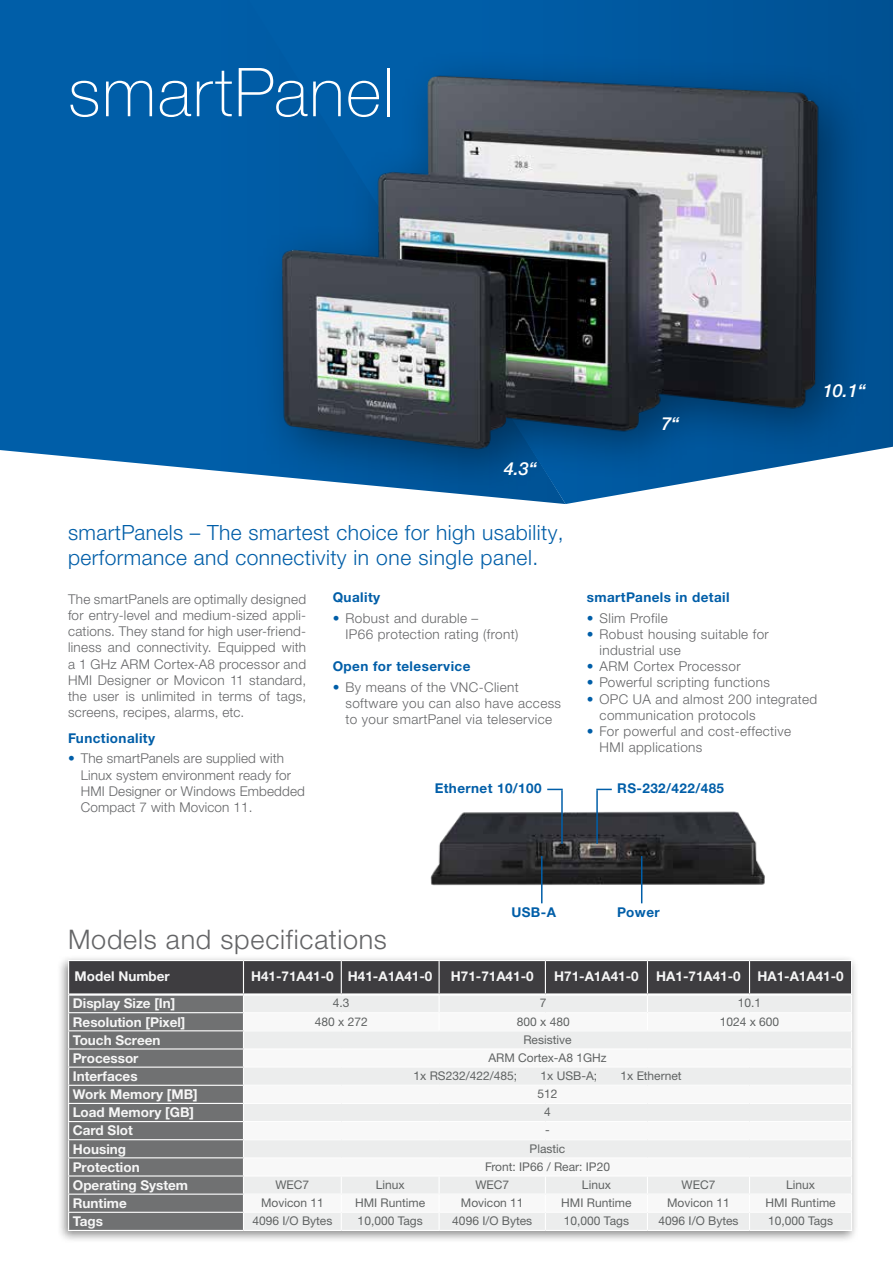
<style>
.page{position:relative;width:893px;height:1263px;background:#fff}
.page>*{position:absolute;margin:0;border:0;box-sizing:border-box;transform-origin:0 0}
.t1{font:100 67.5px "Helvetica Neue LTW1 G";letter-spacing:.025em;color:#fff}
.t2{font:300 27px "Helvetica Neue LTW1 G";letter-spacing:.025em;color:#646567}
.t3{font:300 21px/25.2px "Helvetica Neue LTW1 G";letter-spacing:.02em;color:#005ea8}
.t4{font:italic 500 18px "Helvetica Neue LTW1 G";color:#fff}
.t5{font:300 13.5px/16.2px "Helvetica Neue LTW1 G";letter-spacing:.03em;color:#646567}
.t6{font:700 13.5px "Helvetica Neue LTW1 G";color:#f6f6f6}
.t7{font:300 13.5px/16.2px "Helvetica Neue LTW1 G";letter-spacing:.01em;color:#646567}
.t8{font:700 13.5px "Helvetica Neue LTW1 G";letter-spacing:.03em;color:#005ea8}
.t9{font:12px "Helvetica Neue LTW1 G";color:#606363}
.s1{color:#005ea8}
</style>
<div class="page">
<div style="left:0;top:0;width:249px;height:474px;background:#005ea8"></div>
<svg style="left:249px;top:0;width:644px;height:504px;background:#1465a6"></svg>
<div style="left:252px;top:47px;width:620px;height:453px;background:#000;opacity:.4"></div>
<img style="left:266px;top:52px;width:600px;height:401px">
<img style="left:430px;top:811px;width:335px;height:78px">
<hr style="left:641px;top:856px;width:1px;height:47px;background:#005ea8">
<hr style="left:541px;top:856px;width:1px;height:47px;background:#005ea8">
<hr style="left:596px;top:790px;width:2px;height:54px;background:#005ea8">
<hr style="left:561px;top:790px;width:2px;height:54px;background:#005ea8">
<svg style="left:596px;top:789px;width:16px;height:1px"></svg>
<svg style="left:547px;top:789px;width:16px;height:1px"></svg>
<div style="left:57px;top:954px;width:802px;height:290px;background:#000;opacity:.45"></div>
<hr style="left:68px;top:1230px;width:175px;height:1px;background:#fff">
<hr style="left:243px;top:1230px;width:98px;height:1px;background:#fff">
<hr style="left:341px;top:1230px;width:98px;height:1px;background:#fff">
<hr style="left:439px;top:1230px;width:106px;height:1px;background:#fff">
<hr style="left:545px;top:1230px;width:102px;height:1px;background:#fff">
<hr style="left:647px;top:1230px;width:102px;height:1px;background:#fff">
<hr style="left:749px;top:1230px;width:103px;height:1px;background:#fff">
<svg style="left:68px;top:960px;width:784px;height:270px"></svg>
<hr style="left:647px;top:1030px;width:102px;height:1px;background:#fff">
<hr style="left:749px;top:1030px;width:103px;height:1px;background:#fff">
<h1 class="t1" style="left:68px;top:52px;width:328px">smartPanel</h1>
<h3 class="t4" style="left:504px;top:458px;width:35px">4.3“</h3>
<h3 class="t4" style="left:661px;top:412px;width:19px">7“</h3>
<h3 class="t4" style="left:823px;top:380px;width:45px">10.1“</h3>
<h3 class="t3" style="left:68px;top:520px;width:497px">smartPanels – The smartest choice for high usability, performance and connectivity in one single panel.</h3>
<p class="t5" style="left:68px;top:591px;width:240px;text-align:justify">The smartPanels are optimally designed for entry-level and medium-sized appli&shy;cations. They stand for high user-friend&shy;liness and connectivity. Equipped with a 1 GHz ARM Cortex-A8 processor and HMI Designer or Movicon 11 standard, the user is unlimited in terms of tags, screens, recipes, alarms, etc.</p>
<p class="t8" style="left:68px;top:730px;width:89px">Functionality</p>
<p class="t7" style="left:81px;top:750px;width:226px;text-indent:-13px"><span class="s1">•</span> The smartPanels are supplied with<br>Linux system environment ready for<br>HMI Designer or Windows Embedded<br>Compact 7 with Movicon 11.</p>
<p class="t8" style="left:333px;top:589px;width:49px">Quality</p>
<p class="t5" style="left:345px;top:610px;width:174px;text-indent:-13px"><span class="s1">•</span> Robust and durable –<br>IP66 protection rating (front)</p>
<p class="t8" style="left:333px;top:658px;width:139px">Open for teleservice</p>
<p class="t5" style="left:345px;top:679px;width:217px;text-indent:-13px"><span class="s1">•</span> By means of the VNC-Client software you can also have access to your smartPanel via teleservice</p>
<p class="t8" style="left:587px;top:589px;width:144px">smartPanels in detail</p>
<p class="t5" style="left:587px;top:610px;width:83px"><span class="s1">•</span> Slim Profile</p>
<p class="t5" style="left:600px;top:626px;width:171px;text-indent:-13px"><span class="s1">•</span> Robust housing suitable for industrial use</p>
<p class="t5" style="left:587px;top:658px;width:155px"><span class="s1">•</span> ARM Cortex Processor</p>
<p class="t5" style="left:587px;top:674px;width:185px"><span class="s1">•</span> Powerful scripting functions</p>
<p class="t5" style="left:600px;top:691px;width:219px;text-indent:-13px"><span class="s1">•</span> OPC UA and almost 200 integrated communication protocols</p>
<p class="t5" style="left:600px;top:723px;width:193px;text-indent:-13px"><span class="s1">•</span> For powerful and cost-effective<br>HMI applications</p>
<p class="t8" style="left:435px;top:780px;width:108px">Ethernet 10/100</p>
<p class="t8" style="left:617px;top:780px;width:108px">RS-232/422/485</p>
<h2 class="t2" style="left:68px;top:923px;width:320px">Models and specifications</h2>
<p class="t8" style="left:511px;top:904px;width:46px">USB-A</p>
<p class="t8" style="left:617px;top:904px;width:44px">Power</p>
<p class="t6" style="left:75px;top:968px;width:97px">Model Number</p>
<p class="t6" style="left:251px;top:968px;width:183px">H41-71A41-0 H41-A1A41-0</p>
<p class="t6" style="left:451px;top:968px;width:84px">H71-71A41-0</p>
<p class="t6" style="left:554px;top:968px;width:86px">H71-A1A41-0</p>
<p class="t6" style="left:656px;top:968px;width:189px">HA1-71A41-0 HA1-A1A41-0</p>
<p class="t6" style="left:73px;top:995px;width:104px">Display Size [In]</p>
<p class="t9" style="left:333px;top:996px;width:18px">4.3</p>
<p class="t9" style="left:540px;top:996px;width:8px">7</p>
<p class="t9" style="left:738px;top:996px;width:25px">10.1</p>
<p class="t6" style="left:73px;top:1013px;width:114px">Resolution [Pixel]</p>
<p class="t9" style="left:315px;top:1014px;width:54px">480 x 272</p>
<p class="t9" style="left:517px;top:1014px;width:54px">800 x 480</p>
<p class="t9" style="left:720px;top:1014px;width:61px">1024 x 600</p>
<p class="t6" style="left:73px;top:1031px;width:89px">Touch Screen</p>
<p class="t9" style="left:523px;top:1032px;width:50px">Resistive</p>
<p class="t6" style="left:73px;top:1050px;width:67px">Processor</p>
<p class="t9" style="left:488px;top:1050px;width:120px">ARM Cortex-A8 1GHz</p>
<p class="t6" style="left:73px;top:1068px;width:66px">Interfaces</p>
<p class="t9" style="left:413px;top:1068px;width:105px">1x RS232/422/485;</p>
<p class="t9" style="left:540px;top:1068px;width:58px">1x USB-A;</p>
<p class="t9" style="left:620px;top:1068px;width:63px">1x Ethernet</p>
<p class="t6" style="left:73px;top:1086px;width:126px">Work Memory [MB]</p>
<p class="t9" style="left:537px;top:1086px;width:22px">512</p>
<p class="t6" style="left:73px;top:1104px;width:123px">Load Memory [GB]</p>
<p class="t9" style="left:544px;top:1104px;width:8px">4</p>
<p class="t6" style="left:73px;top:1122px;width:61px">Card Slot</p>
<p class="t9" style="left:545px;top:1123px;width:6px">-</p>
<p class="t6" style="left:73px;top:1140px;width:55px">Housing</p>
<p class="t9" style="left:530px;top:1141px;width:37px">Plastic</p>
<p class="t6" style="left:73px;top:1158px;width:68px">Protection</p>
<p class="t9" style="left:485px;top:1159px;width:127px">Front: IP66 / Rear: IP20</p>
<p class="t6" style="left:73px;top:1177px;width:117px">Operating System</p>
<p class="t9" style="left:275px;top:1178px;width:35px">WEC7</p>
<p class="t9" style="left:376px;top:1178px;width:30px">Linux</p>
<p class="t9" style="left:475px;top:1178px;width:35px">WEC7</p>
<p class="t9" style="left:582px;top:1178px;width:30px">Linux</p>
<p class="t9" style="left:682px;top:1178px;width:35px">WEC7</p>
<p class="t9" style="left:786px;top:1178px;width:30px">Linux</p>
<p class="t6" style="left:73px;top:1195px;width:55px">Runtime</p>
<p class="t9" style="left:261px;top:1195px;width:64px">Movicon 11</p>
<p class="t9" style="left:355px;top:1195px;width:72px">HMI Runtime</p>
<p class="t9" style="left:461px;top:1195px;width:64px">Movicon 11</p>
<p class="t9" style="left:561px;top:1195px;width:72px">HMI Runtime</p>
<p class="t9" style="left:667px;top:1195px;width:64px">Movicon 11</p>
<p class="t9" style="left:765px;top:1195px;width:72px">HMI Runtime</p>
<p class="t6" style="left:73px;top:1213px;width:32px">Tags</p>
<p class="t9" style="left:252px;top:1213px;width:81px">4096 I/O Bytes</p>
<p class="t9" style="left:358px;top:1213px;width:67px">10,000 Tags</p>
<p class="t9" style="left:452px;top:1213px;width:81px">4096 I/O Bytes</p>
<p class="t9" style="left:564px;top:1213px;width:67px">10,000 Tags</p>
<p class="t9" style="left:659px;top:1213px;width:81px">4096 I/O Bytes</p>
<p class="t9" style="left:768px;top:1213px;width:67px">10,000 Tags</p>
</div>
